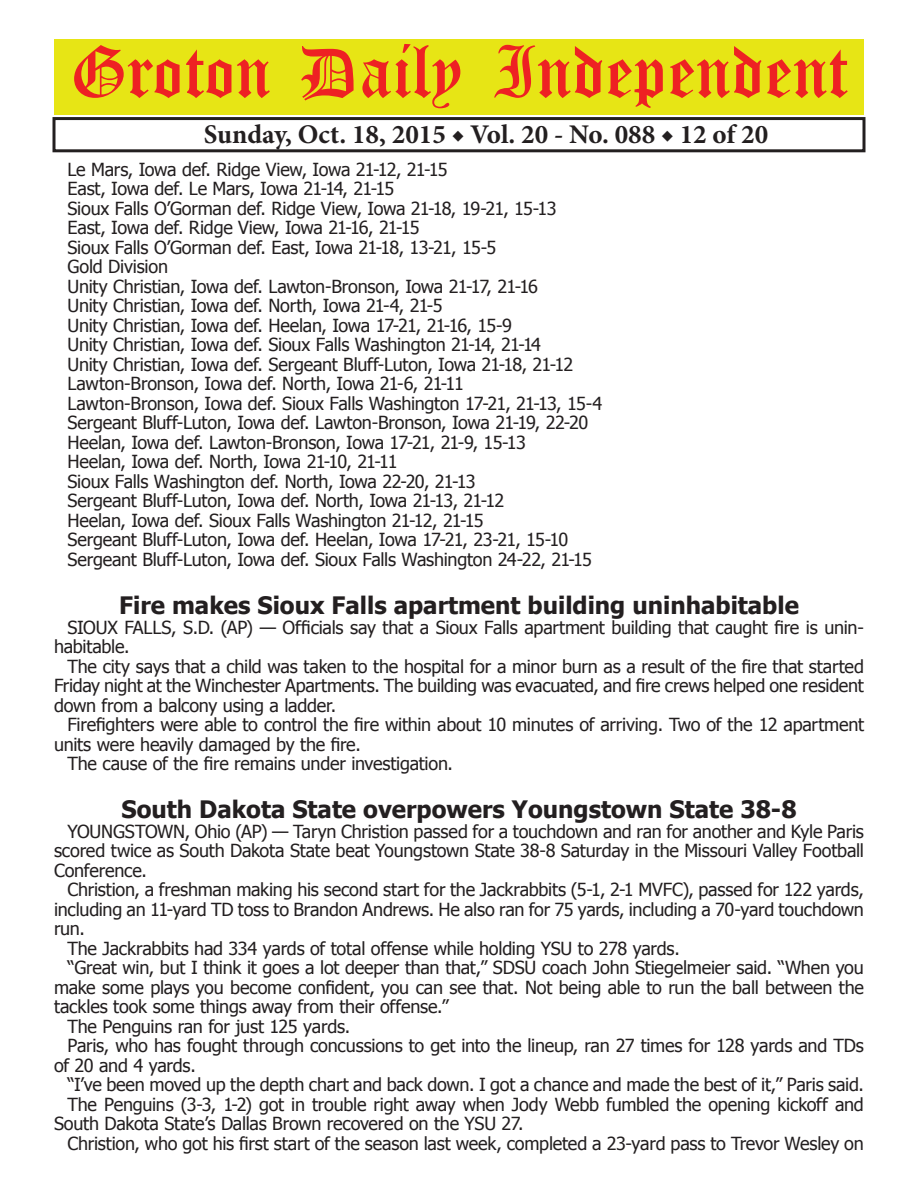
<style>
.page{position:relative;width:918px;height:1188px;background:#fff}
.page>*{position:absolute;margin:0;border:0;box-sizing:border-box;transform-origin:0 0}
.t1{font:54px "Old English Five";color:#ee2123}
.t2{font:700 27px "Minion Pro";color:#231f20}
.t3{font:700 24px "Tahoma";color:#231f20}
.t4{font:18px/19.5px "Tahoma";letter-spacing:-.015em;color:#231f20}
</style>
<div class="page">
<div style="left:52px;top:117px;width:814px;height:35px;border:3px solid #231f20"></div>
<div style="left:54px;top:40px;width:810px;height:75px;background:#e7e515"></div>
<h1 class="t1" style="left:70px;top:47px;width:779px">Groton Daily Independent</h1>
<h2 class="t2" style="left:204px;top:116px;width:566px">Sunday, Oct. 18, 2015 ◆ Vol. 20 - No. 088 ◆ 12 of 20</h2>
<p class="t4" style="left:68px;top:159px;width:536px">Le Mars, Iowa def. Ridge View, Iowa 21-12, 21-15<br>East, Iowa def. Le Mars, Iowa 21-14, 21-15<br>Sioux Falls O’Gorman def. Ridge View, Iowa 21-18, 19-21, 15-13<br>East, Iowa def. Ridge View, Iowa 21-16, 21-15<br>Sioux Falls O’Gorman def. East, Iowa 21-18, 13-21, 15-5<br>Gold Division<br>Unity Christian, Iowa def. Lawton-Bronson, Iowa 21-17, 21-16<br>Unity Christian, Iowa def. North, Iowa 21-4, 21-5<br>Unity Christian, Iowa def. Heelan, Iowa 17-21, 21-16, 15-9<br>Unity Christian, Iowa def. Sioux Falls Washington 21-14, 21-14<br>Unity Christian, Iowa def. Sergeant Bluff-Luton, Iowa 21-18, 21-12<br>Lawton-Bronson, Iowa def. North, Iowa 21-6, 21-11<br>Lawton-Bronson, Iowa def. Sioux Falls Washington 17-21, 21-13, 15-4<br>Sergeant Bluff-Luton, Iowa def. Lawton-Bronson, Iowa 21-19, 22-20<br>Heelan, Iowa def. Lawton-Bronson, Iowa 17-21, 21-9, 15-13<br>Heelan, Iowa def. North, Iowa 21-10, 21-11<br>Sioux Falls Washington def. North, Iowa 22-20, 21-13<br>Sergeant Bluff-Luton, Iowa def. North, Iowa 21-13, 21-12<br>Heelan, Iowa def. Sioux Falls Washington 21-12, 21-15<br>Sergeant Bluff-Luton, Iowa def. Heelan, Iowa 17-21, 23-21, 15-10<br>Sergeant Bluff-Luton, Iowa def. Sioux Falls Washington 24-22, 21-15</p>
<h3 class="t3" style="left:119px;top:589px;width:681px">Fire makes Sioux Falls apartment building uninhabitable</h3>
<p class="t4" style="left:54px;top:616px;width:812px;text-indent:14px">SIOUX FALLS, S.D. (AP) — Officials say that a Sioux Falls apartment building that caught fire is unin&shy;habitable.</p>
<p class="t4" style="left:54px;top:655px;width:811px;text-align:justify;text-indent:14px">The city says that a child was taken to the hospital for a minor burn as a result of the fire that started Friday night at the Winchester Apartments. The building was evacuated, and fire crews helped one resident down from a balcony using a ladder.</p>
<p class="t4" style="left:68px;top:714px;width:798px">Firefighters were able to control the fire within about 10 minutes of arriving. Two of the 12 apartment</p>
<p class="t4" style="left:54px;top:733px;width:308px">units were heavily damaged by the fire.</p>
<p class="t4" style="left:68px;top:753px;width:387px">The cause of the fire remains under investigation.</p>
<h3 class="t3" style="left:122px;top:793px;width:677px">South Dakota State overpowers Youngstown State 38-8</h3>
<p class="t4" style="left:54px;top:821px;width:811px;text-align:justify;text-indent:14px">YOUNGSTOWN, Ohio (AP) — Taryn Christion passed for a touchdown and ran for another and Kyle Paris scored twice as South Dakota State beat Youngstown State 38-8 Saturday in the Missouri Valley Football Conference.</p>
<p class="t4" style="left:68px;top:879px;width:798px">Christion, a freshman making his second start for the Jackrabbits (5-1, 2-1 MVFC), passed for 122 yards,</p>
<p class="t4" style="left:54px;top:899px;width:811px">including an 11-yard TD toss to Brandon Andrews. He also ran for 75 yards, including a 70-yard touchdown</p>
<p class="t4" style="left:54px;top:918px;width:32px">run.</p>
<p class="t4" style="left:68px;top:938px;width:614px">The Jackrabbits had 334 yards of total offense while holding YSU to 278 yards.</p>
<p class="t4" style="left:68px;top:957px;width:798px">“Great win, but I think it goes a lot deeper than that,” SDSU coach John Stiegelmeier said. “When you</p>
<p class="t4" style="left:54px;top:977px;width:811px">make some plays you become confident, you can see that. Not being able to run the ball between the</p>
<p class="t4" style="left:54px;top:996px;width:396px">tackles took some things away from their offense.”</p>
<p class="t4" style="left:68px;top:1016px;width:284px">The Penguins ran for just 125 yards.</p>
<p class="t4" style="left:68px;top:1035px;width:798px">Paris, who has fought through concussions to get into the lineup, ran 27 times for 128 yards and TDs</p>
<p class="t4" style="left:54px;top:1055px;width:143px">of 20 and 4 yards.</p>
<p class="t4" style="left:68px;top:1074px;width:798px">“I’ve been moved up the depth chart and back down. I got a chance and made the best of it,” Paris said.</p>
<p class="t4" style="left:68px;top:1094px;width:798px">The Penguins (3-3, 1-2) got in trouble right away when Jody Webb fumbled the opening kickoff and</p>
<p class="t4" style="left:54px;top:1113px;width:471px">South Dakota State’s Dallas Brown recovered on the YSU 27.</p>
<p class="t4" style="left:68px;top:1133px;width:798px">Christion, who got his first start of the season last week, completed a 23-yard pass to Trevor Wesley on</p>
</div>
